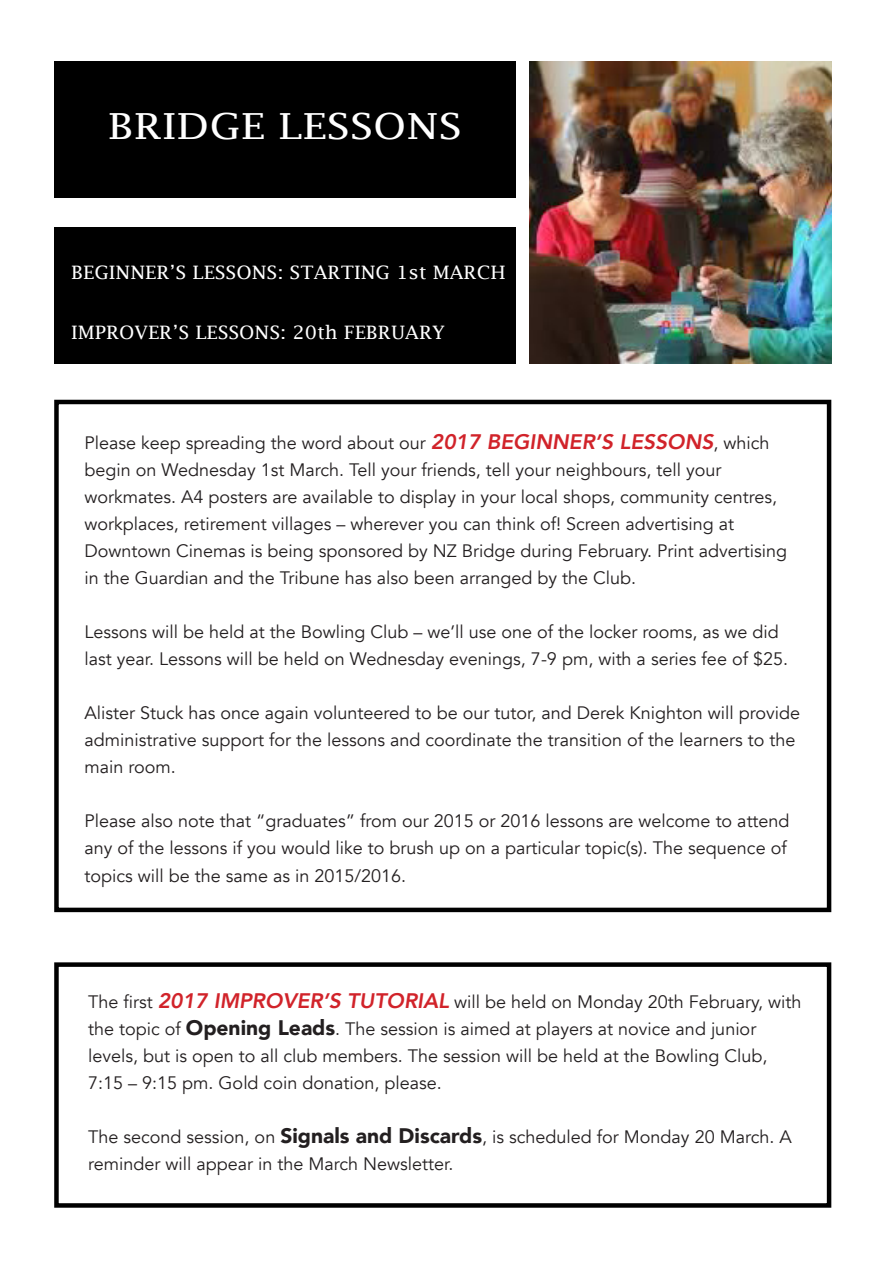
<style>
.page{position:relative;width:893px;height:1263px;background:#fff}
.page>*{position:absolute;margin:0;border:0;box-sizing:border-box;transform-origin:0 0}
.t1{font:36px "Lucida Fax";color:#fff;scale:1.17 1}
.t2{font:18.6px "Lucida Fax";color:#fff;scale:1.05 1}
.t3{font:18px/27px "Avenir";color:#231f20}
.s1{font-weight:800;font-style:italic;font-size:21px;color:#d1232a}
.s2{font-weight:900;font-size:21px}
</style>
<div class="page">
<div style="left:54px;top:400px;width:777px;height:512px;border:4px solid #000"></div>
<div style="left:54px;top:62px;width:462px;height:136px;background:#000"></div>
<img style="left:529px;top:62px;width:302px;height:302px">
<div style="left:54px;top:227px;width:462px;height:137px;background:#000"></div>
<div style="left:54px;top:962px;width:777px;height:246px;border:4px solid #000"></div>
<p class="t1" style="left:108px;top:105px;width:304px">BRIDGE LESSONS</p>
<p class="t2" style="left:71px;top:262px;width:415px">BEGINNER’S LESSONS: STARTING 1st MARCH</p>
<p class="t2" style="left:71px;top:322px;width:357px">IMPROVER’S LESSONS: 20th FEBRUARY</p>
<p class="t3" style="left:85px;top:430px;width:687px">Please keep spreading the word about our <span class="s1">2017 BEGINNER’S LESSONS</span>, which</p>
<p class="t3" style="left:85px;top:457px;width:639px">begin on Wednesday 1st March. Tell your friends, tell your neighbours, tell your</p>
<p class="t3" style="left:85px;top:484px;width:694px">workmates. A4 posters are available to display in your local shops, community centres, workplaces, retirement villages – wherever you can think of! Screen advertising at</p>
<p class="t3" style="left:85px;top:538px;width:704px">Downtown Cinemas is being sponsored by NZ Bridge during February. Print advertising in the Guardian and the Tribune has also been arranged by the Club.</p>
<p class="t3" style="left:85px;top:619px;width:705px">Lessons will be held at the Bowling Club – we’ll use one of the locker rooms, as we did last year. Lessons will be held on Wednesday evenings, 7-9 pm, with a series fee of $25.</p>
<p class="t3" style="left:85px;top:700px;width:717px">Alister Stuck has once again volunteered to be our tutor, and Derek Knighton will provide administrative support for the lessons and coordinate the transition of the learners to the main room.</p>
<p class="t3" style="left:85px;top:808px;width:707px">Please also note that “graduates” from our 2015 or 2016 lessons are welcome to attend any of the lessons if you would like to brush up on a particular topic(s). The sequence of topics will be the same as in 2015/2016.</p>
<p class="t3" style="left:88px;top:989px;width:715px">The first <span class="s1">2017 IMPROVER’S TUTORIAL</span> will be held on Monday 20th February, with the topic of <span class="s2">Opening Leads</span>. The session is aimed at players at novice and junior</p>
<p class="t3" style="left:88px;top:1043px;width:681px">levels, but is open to all club members. The session will be held at the Bowling Club,<br>7:15 – 9:15 pm. Gold coin donation, please.</p>
<p class="t3" style="left:88px;top:1124px;width:705px">The second session, on <span class="s2">Signals and Discards</span>, is scheduled for Monday 20 March. A reminder will appear in the March Newsletter.</p>
</div>
